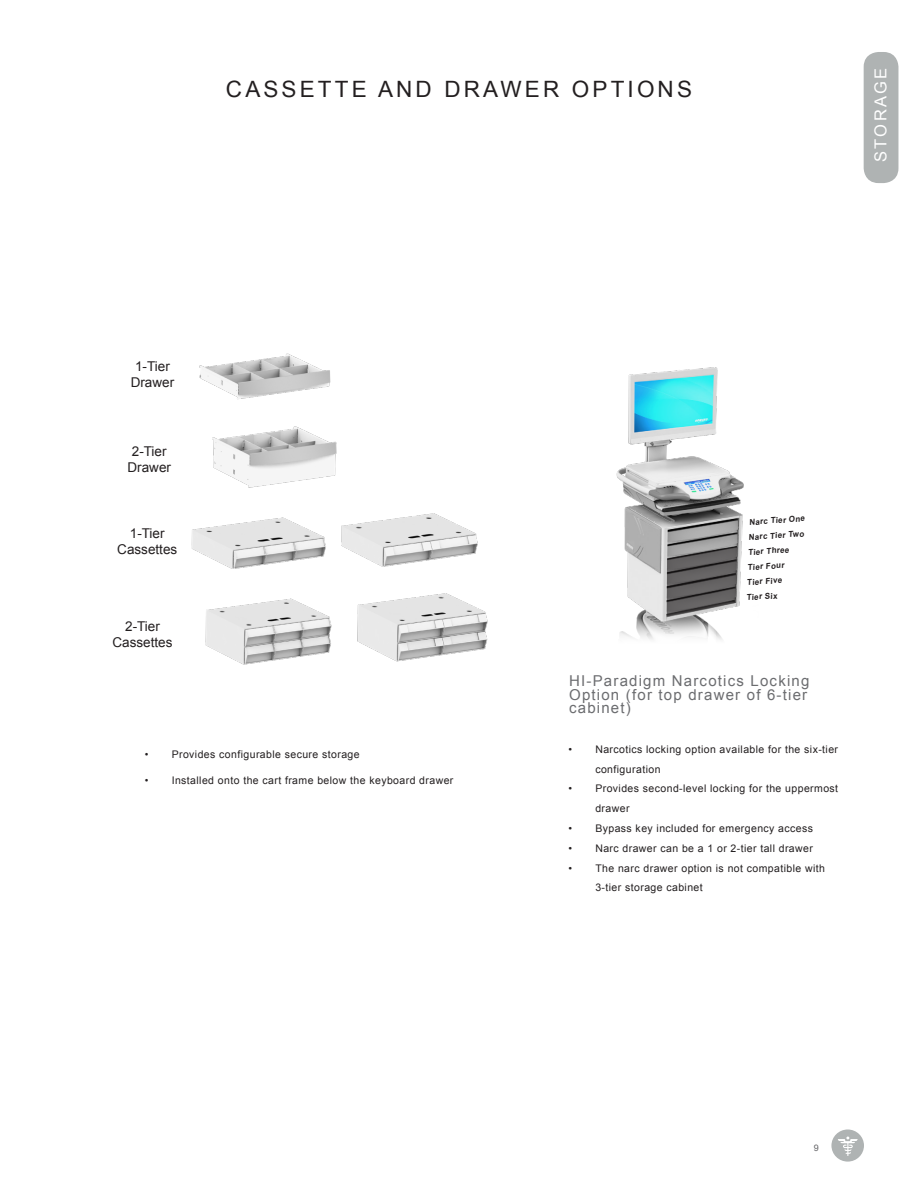
<style>
.page{position:relative;width:918px;height:1188px;background:#fff}
.page>*{position:absolute;margin:0;border:0;box-sizing:border-box;transform-origin:0 0}
.t1{font:22.5px "Arial";letter-spacing:.14em;color:#231f20}
.t2{font:16.5px "Arial";letter-spacing:.14em;color:#fff}
.t3{font:15px/13.5px "Arial";letter-spacing:.08em;color:#6c6d70}
.t4{font:13.5px "Arial";color:#231f20}
.t5{font:10.5px/19.8px "Arial";letter-spacing:.04em;color:#231f20}
.t6{font:9px "Arial";color:#636366}
.t7{font:700 8.1px "Arial";color:#231f20}
</style>
<div class="page">
<div style="left:831px;top:1130px;width:33px;height:32px;background:#afb3b3;border-radius:50%"></div>
<svg style="left:838px;top:1137px;width:20px;height:19px"></svg>
<div style="left:864px;top:52px;width:34px;height:131px;background:#afb3b3;border-radius:15px"></div>
<img style="left:191px;top:517px;width:135px;height:52px">
<img style="left:341px;top:513px;width:137px;height:54px">
<img style="left:205px;top:598px;width:127px;height:67px">
<img style="left:357px;top:593px;width:131px;height:69px">
<img style="left:199px;top:353px;width:132px;height:47px">
<img style="left:212px;top:426px;width:125px;height:62px">
<img style="left:616px;top:367px;width:128px;height:273px">
<svg style="left:667px;top:546px;width:70px;height:71px;background:#6c6a6a"></svg>
<p class="t1" style="left:226px;top:75px;width:468px">CASSETTE AND DRAWER OPTIONS</p>
<p class="t2" style="left:870px;top:162px;width:96px;rotate:-90deg">STORAGE</p>
<p class="t4" style="left:135px;top:357px;width:36px">1-Tier</p>
<p class="t4" style="left:131px;top:374px;width:45px">Drawer</p>
<p class="t4" style="left:132px;top:442px;width:36px">2-Tier</p>
<p class="t4" style="left:128px;top:458px;width:45px">Drawer</p>
<p class="t4" style="left:130px;top:524px;width:36px">1-Tier</p>
<p class="t4" style="left:117px;top:540px;width:62px">Cassettes</p>
<p class="t4" style="left:125px;top:618px;width:36px">2-Tier</p>
<p class="t4" style="left:113px;top:634px;width:62px">Cassettes</p>
<p class="t5" style="left:145px;top:745px;width:217px">• Provides configurable secure storage</p>
<p class="t5" style="left:145px;top:771px;width:310px">• Installed onto the cart frame below the keyboard drawer</p>
<p class="t7" style="left:749px;top:517px;width:57px;rotate:-4deg">Narc Tier One</p>
<p class="t7" style="left:748px;top:532px;width:57px;rotate:-4deg">Narc Tier Two</p>
<p class="t7" style="left:748px;top:547px;width:43px;rotate:-4deg">Tier Three</p>
<p class="t7" style="left:747px;top:562px;width:38px;rotate:-4deg">Tier Four</p>
<p class="t7" style="left:747px;top:577px;width:36px;rotate:-4deg">Tier Five</p>
<p class="t7" style="left:746px;top:592px;width:32px;rotate:-4deg">Tier Six</p>
<p class="t3" style="left:569px;top:674px;width:242px">HI-Paradigm Narcotics Locking<br>Option (for top drawer of 6-tier cabinet)</p>
<p class="t5" style="left:595px;top:739px;width:244px;text-indent:-27px">• Narcotics locking option available for the six-tier configuration</p>
<p class="t5" style="left:595px;top:779px;width:244px;text-indent:-27px">• Provides second-level locking for the uppermost drawer</p>
<p class="t5" style="left:568px;top:819px;width:246px">• Bypass key included for emergency access</p>
<p class="t5" style="left:568px;top:838px;width:246px">• Narc drawer can be a 1 or 2-tier tall drawer</p>
<p class="t5" style="left:595px;top:858px;width:231px;text-indent:-27px">• The narc drawer option is not compatible with<br>3-tier storage cabinet</p>
<p class="t6" style="left:814px;top:1142px;width:7px">9</p>
</div>
